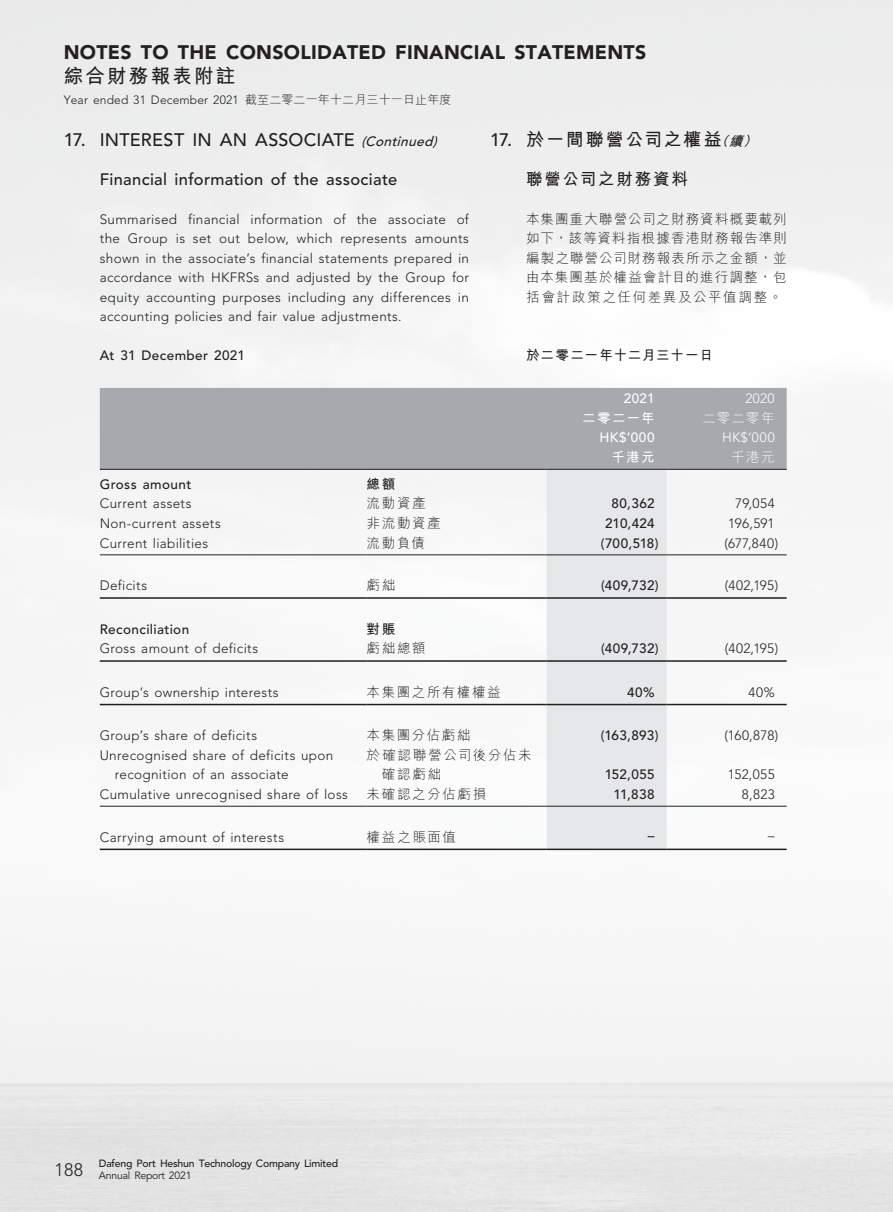
<style>
.page{position:relative;width:893px;height:1212px;background:#fff}
.page>*{position:absolute;margin:0;border:0;box-sizing:border-box;transform-origin:0 0}
.t1{font:900 19.5px "Avenir LT Std";letter-spacing:.015em;color:#231f20}
.t2{font:700 19.5px "M Hei HK";letter-spacing:.115em;color:#231f20}
._03_H1{font:500 18px "Avenir LT Std";letter-spacing:.01em;color:#231f20}
._03_H1-2{font:700 18px "M Hei HK";letter-spacing:.095em;color:#231f20}
.t3{font:300 18px "Avenir LT Std";color:#231f20}
._04___H2{font:500 16.5px "Avenir LT Std";letter-spacing:.02em;color:#231f20}
._04___H2-2{font:700 16.5px "M Hei HK";letter-spacing:.11em;color:#231f20}
._12___P2{font:300 13.5px/19.5px "Avenir LT Std";letter-spacing:.025em;color:#231f20;text-align:justify}
._15_Table_Stub{font:300 13.5px/19.5px "Avenir LT Std";letter-spacing:.025em;color:#231f20}
._12___P2-2{font:300 13.5px/19.5px "M Hei HK";letter-spacing:.095em;color:#231f20;text-align:justify}
._01_Body_Text{font:500 13.5px "Avenir LT Std";letter-spacing:.02em;color:#231f20}
._01_Body_Text-2{font:300 13.5px "Avenir LT Std";letter-spacing:.02em;color:#231f20}
._15_Table_Stub-2{font:300 13.5px/19.5px "M Hei HK";letter-spacing:.125em;color:#231f20}
._15_Table_Stub-3{font:500 13.5px "Avenir LT Std";letter-spacing:.03em;color:#231f20}
._12___P2-3{font:500 13.5px "Avenir LT Std";letter-spacing:.03em;color:#231f20}
._12___P2-4{font:700 13.5px "M Hei HK";letter-spacing:.06em;color:#231f20}
._01_Body_Text-3{font:500 13.5px "Avenir LT Std";letter-spacing:.025em;color:#fff}
._01_Body_Text-4{font:300 13.5px "Avenir LT Std";letter-spacing:.035em;color:#fff}
._01_Body_Text-5{font:700 13.5px "M Hei HK";letter-spacing:.1em;color:#fff}
._01_Body_Text-6{font:300 13.5px "M Hei HK";letter-spacing:.09em;color:#fff}
._15_Table_Stub-4{font:700 13.5px "M Hei HK";color:#231f20}
.t4{font:300 12px "Avenir LT Std";letter-spacing:.015em;color:#231f20}
.t5{font:500 10.5px "Avenir LT Std";letter-spacing:-.02em;color:#231f20}
.t6{font:10.5px "Avenir LT Std";letter-spacing:-.02em;color:#231f20}
.s1{font-family:"M Hei HK"}
.s2{font-family:"Avenir LT Std";font-weight:500}
.s3{font-style:italic;font-size:13.5px}
</style>
<div class="page">
<div style="left:100px;top:388px;width:687px;height:81px;background:#a8a9ad"></div>
<div style="left:547px;top:470px;width:120px;height:378px;background:#e6e7e9"></div>
<hr style="left:100px;top:469px;width:267px;height:1px;background:#231f20">
<hr style="left:367px;top:469px;width:180px;height:1px;background:#231f20">
<hr style="left:547px;top:469px;width:120px;height:1px;background:#231f20">
<hr style="left:667px;top:469px;width:120px;height:1px;background:#231f20">
<hr style="left:100px;top:554px;width:267px;height:1px;background:#231f20">
<hr style="left:367px;top:554px;width:180px;height:1px;background:#231f20">
<hr style="left:547px;top:554px;width:120px;height:1px;background:#231f20">
<hr style="left:667px;top:554px;width:120px;height:1px;background:#231f20">
<hr style="left:100px;top:597px;width:267px;height:2px;background:#231f20">
<hr style="left:367px;top:597px;width:180px;height:2px;background:#231f20">
<hr style="left:547px;top:597px;width:120px;height:2px;background:#231f20">
<hr style="left:667px;top:597px;width:120px;height:2px;background:#231f20">
<hr style="left:100px;top:660px;width:267px;height:2px;background:#231f20">
<hr style="left:367px;top:660px;width:180px;height:2px;background:#231f20">
<hr style="left:547px;top:660px;width:120px;height:2px;background:#231f20">
<hr style="left:667px;top:660px;width:120px;height:2px;background:#231f20">
<hr style="left:100px;top:704px;width:267px;height:1px;background:#231f20">
<hr style="left:367px;top:704px;width:180px;height:1px;background:#231f20">
<hr style="left:547px;top:704px;width:120px;height:1px;background:#231f20">
<hr style="left:667px;top:704px;width:120px;height:1px;background:#231f20">
<hr style="left:100px;top:806px;width:267px;height:1px;background:#231f20">
<hr style="left:367px;top:806px;width:180px;height:1px;background:#231f20">
<hr style="left:547px;top:806px;width:120px;height:1px;background:#231f20">
<hr style="left:667px;top:806px;width:120px;height:1px;background:#231f20">
<hr style="left:100px;top:848px;width:267px;height:2px;background:#231f20">
<hr style="left:367px;top:848px;width:180px;height:2px;background:#231f20">
<hr style="left:547px;top:848px;width:120px;height:2px;background:#231f20">
<hr style="left:667px;top:848px;width:120px;height:2px;background:#231f20">
<h1 class="t1" style="left:64px;top:40px;width:584px">NOTES TO THE CONSOLIDATED FINANCIAL STATEMENTS</h1>
<h1 class="t2" style="left:64px;top:62px;width:173px">綜合財務報表附註</h1>
<p class="t4" style="left:64px;top:93px;width:389px">Year ended 31 December 2021 <span class="s1">截至二零二一年十二月三十一日止年度</span></p>
<p class="_03_H1-2" style="left:490px;top:126px;width:273px"><span class="s2">17.</span> 於一間聯營公司之權益<span class="s3">（續）</span></p>
<p class="_04___H2-2" style="left:526px;top:167px;width:163px">聯營公司之財務資料</p>
<p class="_12___P2-2" style="left:526px;top:209px;width:262px">本集團重大聯營公司之財務資料概要載列如下，該等資料指根據香港財務報告準則編製之聯營公司財務報表所示之金額，並由本集團基於權益會計目的進行調整，包括會計政策之任何差異及公平值調整。</p>
<p class="_03_H1" style="left:64px;top:129px;width:378px">17. INTEREST IN AN ASSOCIATE <span class="s3">(Continued)</span></p>
<p class="_04___H2" style="left:100px;top:169px;width:299px">Financial information of the associate</p>
<p class="_12___P2" style="left:100px;top:209px;width:371px">Summarised financial information of the associate of the Group is set out below, which represents amounts shown in the associate’s financial statements prepared in accordance with HKFRSs and adjusted by the Group for equity accounting purposes including any differences in accounting policies and fair value adjustments.</p>
<p class="_12___P2-3" style="left:100px;top:348px;width:147px">At 31 December 2021</p>
<p class="_12___P2-4" style="left:526px;top:345px;width:188px">於二零二一年十二月三十一日</p>
<p class="_01_Body_Text-3" style="left:624px;top:391px;width:32px">2021</p>
<p class="_01_Body_Text-4" style="left:745px;top:391px;width:31px">2020</p>
<p class="_01_Body_Text-5" style="left:582px;top:408px;width:74px">二零二一年</p>
<p class="_01_Body_Text-6" style="left:702px;top:411px;width:74px">二零二零年</p>
<p class="_01_Body_Text-3" style="left:599px;top:430px;width:57px">HK$’000</p>
<p class="_01_Body_Text-4" style="left:722px;top:430px;width:54px">HK$’000</p>
<p class="_01_Body_Text-5" style="left:611px;top:447px;width:45px">千港元</p>
<p class="_01_Body_Text-6" style="left:731px;top:450px;width:45px">千港元</p>
<p class="_15_Table_Stub-3" style="left:100px;top:476px;width:93px">Gross amount</p>
<p class="_15_Table_Stub-4" style="left:367px;top:474px;width:30px">總額</p>
<p class="_15_Table_Stub" style="left:100px;top:494px;width:93px">Current assets</p>
<p class="_15_Table_Stub-2" style="left:367px;top:494px;width:61px">流動資產</p>
<p class="_01_Body_Text" style="left:611px;top:496px;width:45px">80,362</p>
<p class="_01_Body_Text-2" style="left:735px;top:496px;width:41px">79,054</p>
<p class="_15_Table_Stub" style="left:100px;top:514px;width:123px">Non-current assets</p>
<p class="_15_Table_Stub-2" style="left:367px;top:513px;width:76px">非流動資產</p>
<p class="_01_Body_Text" style="left:605px;top:515px;width:51px">210,424</p>
<p class="_01_Body_Text-2" style="left:728px;top:515px;width:48px">196,591</p>
<p class="_15_Table_Stub" style="left:100px;top:533px;width:110px">Current liabilities</p>
<p class="_15_Table_Stub-2" style="left:367px;top:533px;width:60px">流動負債</p>
<p class="_01_Body_Text" style="left:601px;top:535px;width:59px">(700,518)</p>
<p class="_01_Body_Text-2" style="left:725px;top:535px;width:55px">(677,840)</p>
<p class="_15_Table_Stub" style="left:100px;top:576px;width:49px">Deficits</p>
<p class="_15_Table_Stub-2" style="left:367px;top:575px;width:30px">虧絀</p>
<p class="_01_Body_Text" style="left:601px;top:578px;width:59px">(409,732)</p>
<p class="_01_Body_Text-2" style="left:725px;top:578px;width:55px">(402,195)</p>
<p class="_15_Table_Stub-3" style="left:100px;top:621px;width:91px">Reconciliation</p>
<p class="_15_Table_Stub-4" style="left:367px;top:619px;width:30px">對賬</p>
<p class="_15_Table_Stub" style="left:100px;top:639px;width:160px">Gross amount of deficits</p>
<p class="_15_Table_Stub-2" style="left:367px;top:638px;width:61px">虧絀總額</p>
<p class="_01_Body_Text" style="left:601px;top:641px;width:59px">(409,732)</p>
<p class="_01_Body_Text-2" style="left:725px;top:641px;width:55px">(402,195)</p>
<p class="_15_Table_Stub" style="left:100px;top:682px;width:180px">Group’s ownership interests</p>
<p class="_15_Table_Stub-2" style="left:367px;top:682px;width:136px">本集團之所有權權益</p>
<p class="_01_Body_Text" style="left:627px;top:684px;width:29px">40%</p>
<p class="_01_Body_Text-2" style="left:748px;top:684px;width:28px">40%</p>
<p class="_15_Table_Stub" style="left:100px;top:726px;width:159px">Group’s share of deficits</p>
<p class="_15_Table_Stub-2" style="left:367px;top:725px;width:106px">本集團分佔虧絀</p>
<p class="_01_Body_Text" style="left:601px;top:728px;width:59px">(163,893)</p>
<p class="_01_Body_Text-2" style="left:724px;top:728px;width:55px">(160,878)</p>
<p class="_15_Table_Stub" style="left:115px;top:745px;width:220px;text-indent:-15px">Unrecognised share of deficits upon recognition of an associate</p>
<p class="_15_Table_Stub-2" style="left:382px;top:745px;width:151px;text-indent:-15px">於確認聯營公司後分佔未確認虧絀</p>
<p class="_01_Body_Text" style="left:605px;top:767px;width:51px">152,055</p>
<p class="_01_Body_Text-2" style="left:728px;top:767px;width:48px">152,055</p>
<p class="_15_Table_Stub" style="left:100px;top:784px;width:250px">Cumulative unrecognised share of loss</p>
<p class="_15_Table_Stub-2" style="left:367px;top:784px;width:121px">未確認之分佔虧損</p>
<p class="_01_Body_Text" style="left:613px;top:786px;width:43px">11,838</p>
<p class="_01_Body_Text-2" style="left:742px;top:786px;width:34px">8,823</p>
<p class="_15_Table_Stub" style="left:100px;top:827px;width:186px">Carrying amount of interests</p>
<p class="_15_Table_Stub-2" style="left:367px;top:827px;width:91px">權益之賬面值</p>
<p class="_01_Body_Text" style="left:648px;top:828px;width:8px">–</p>
<p class="_01_Body_Text-2" style="left:768px;top:828px;width:8px">–</p>
<h2 class="t3" style="left:55px;top:1159px;width:30px">188</h2>
<p class="t5" style="left:99px;top:1157px;width:241px">Dafeng Port Heshun Technology Company Limited</p>
<p class="t6" style="left:99px;top:1170px;width:94px">Annual Report 2021</p>
</div>
